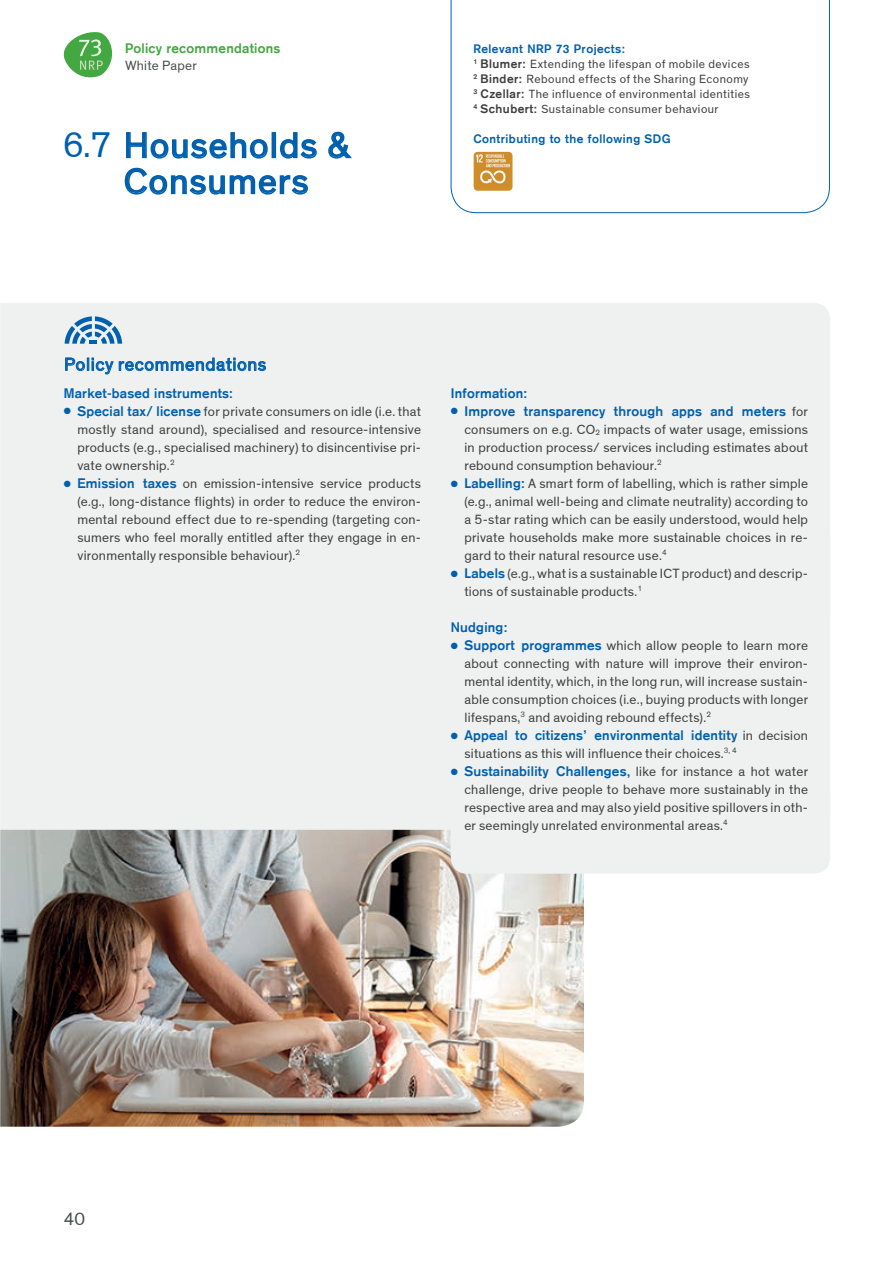
<style>
.page{position:relative;width:893px;height:1263px;background:#fff}
.page>*{position:absolute;margin:0;border:0;box-sizing:border-box;transform-origin:0 0}
.t1{font:36px/36px "Theinhardt";letter-spacing:.04em;color:#0160ae;text-align:center}
.t2{font:18px "Theinhardt";letter-spacing:.045em;color:#0160ae}
.t3{font:18px "Theinhardt";color:#4b4c4d}
.t4{font:13.5px/18px "Theinhardt";letter-spacing:.02em;color:#3e3e3f;text-align:justify}
.t5{font:700 13.5px "Akzidenz Grotesk";letter-spacing:.02em;color:#0160ae}
.t6{font:700 13.5px "Akzidenz Grotesk";letter-spacing:.02em;color:#43a842}
.t7{font:13.5px "Theinhardt";letter-spacing:.02em;color:#4b4c4d}
.t8{font:12px/15px "Theinhardt";letter-spacing:.04em;color:#3e3e3f}
.t9{font:700 12px "Akzidenz Grotesk";letter-spacing:.04em;color:#0160ae}
.s1{font-family:"Akzidenz Grotesk";font-weight:700}
.s2{color:#0160ae}
.s3{font-family:"Akzidenz Grotesk";font-weight:700;color:#0160ae}
.s4{font-family:"Theinhardt";font-weight:400;color:#3e3e3f}
</style>
<div class="page">
<img style="left:0;top:830px;width:584px;height:297px">
<svg style="left:64px;top:32px;width:48px;height:45px"></svg>
<svg style="left:451px;top:1px;width:379px;height:212px"></svg>
<div style="left:0;top:303px;width:830px;height:216px;background:#eff0f0"></div>
<div style="left:0;top:519px;width:830px;height:311px;background:#eff0f0"></div>
<div style="left:451px;top:777px;width:379px;height:97px;background:#eff0f0;border-radius:16px"></div>
<svg style="left:65px;top:357px;width:201px;height:18px"></svg>
<svg style="left:126px;top:132px;width:142px;height:27px"></svg>
<div style="left:272px;top:132px;width:4px;height:26px;border:2px solid #0160ae"></div>
<svg style="left:280px;top:132px;width:37px;height:27px"></svg>
<svg style="left:328px;top:131px;width:24px;height:28px"></svg>
<svg style="left:124px;top:167px;width:184px;height:28px"></svg>
<svg style="left:65px;top:316px;width:57px;height:28px"></svg>
<img style="left:474px;top:152px;width:38px;height:39px">
<p class="t6" style="left:125px;top:40px;width:157px">Policy recommendations</p>
<p class="t7" style="left:125px;top:57px;width:74px">White Paper</p>
<h1 class="t1" style="left:63px;top:127px;width:289px">6.7 Households &amp;<br>Consumers</h1>
<p class="t9" style="left:473px;top:42px;width:153px">Relevant NRP 73 Projects:</p>
<p class="t8" style="left:473px;top:57px;width:278px"><sup>1</sup> <span class="s1">Blumer:</span> Extending the lifespan of mobile devices <sup>2</sup> <span class="s1">Binder:</span> Rebound effects of the Sharing Economy <sup>3</sup> <span class="s1">Czellar:</span> The influence of environmental identities <sup>4</sup> <span class="s1">Schubert:</span> Sustainable consumer behaviour</p>
<p class="t9" style="left:473px;top:132px;width:199px">Contributing to the following SDG</p>
<h2 class="t2" style="left:64px;top:354px;width:204px">Policy recommendations</h2>
<p class="t5" style="left:64px;top:385px;width:171px">Market-based instruments:</p>
<p class="t4" style="left:77px;top:402px;width:345px;text-indent:-14px"><span class="s2">●</span> <span class="s3">Special tax/ license</span> for private consumers on idle (i.e. that mostly stand around), specialised and resource-intensive products (e.g., specialised machinery) to disincentivise pri&shy;vate ownership.<sup>2</sup></p>
<p class="t4" style="left:77px;top:474px;width:345px;text-indent:-14px"><span class="s2">●</span> <span class="s3">Emission taxes</span> on emission-intensive service products (e.g., long-distance flights) in order to reduce the environ&shy;mental rebound effect due to re-spending (targeting con&shy;sumers who feel morally entitled after they engage in en&shy;vironmentally responsible behaviour).<sup>2</sup></p>
<p class="t5" style="left:451px;top:385px;width:78px">Information:</p>
<p class="t5" style="left:451px;top:403px;width:359px">● Improve transparency through apps and meters <span class="s4">for</span></p>
<p class="t4" style="left:464px;top:420px;width:345px">consumers on e.g. CO<sub>2</sub> impacts of water usage, emissions in production process/ services including estimates about rebound consumption behaviour.<sup>2</sup></p>
<p class="t4" style="left:464px;top:474px;width:345px;text-indent:-14px"><span class="s2">●</span> <span class="s3">Labelling:</span> A smart form of labelling, which is rather simple (e.g., animal well-being and climate neutrality) according to a 5-star rating which can be easily understood, would help private households make more sustainable choices in re&shy;gard to their natural resource use.<sup>4</sup></p>
<p class="t4" style="left:464px;top:564px;width:345px;text-indent:-14px"><span class="s2">●</span> <span class="s3">Labels</span> (e.g., what is a sustainable ICT product) and descrip&shy;tions of sustainable products.<sup>1</sup></p>
<p class="t5" style="left:451px;top:619px;width:58px">Nudging:</p>
<p class="t4" style="left:464px;top:636px;width:345px;text-indent:-14px"><span class="s2">●</span> <span class="s3">Support programmes</span> which allow people to learn more about connecting with nature will improve their environ&shy;mental identity, which, in the long run, will increase sustain&shy;able consumption choices (i.e., buying products with longer lifespans,<sup>3</sup> and avoiding rebound effects).<sup>2</sup></p>
<p class="t5" style="left:451px;top:727px;width:359px">● Appeal to citizens’ environmental identity <span class="s4">in decision</span></p>
<p class="t4" style="left:464px;top:744px;width:274px">situations as this will influence their choices.<sup>3,</sup> <sup>4</sup></p>
<p class="t5" style="left:451px;top:763px;width:359px">● Sustainability Challenges, <span class="s4">like for instance a hot water</span></p>
<p class="t4" style="left:464px;top:780px;width:345px">challenge, drive people to behave more sustainably in the respective area and may also yield positive spillovers in oth&shy;er seemingly unrelated environmental areas.<sup>4</sup></p>
<h2 class="t3" style="left:64px;top:1209px;width:23px">40</h2>
</div>
